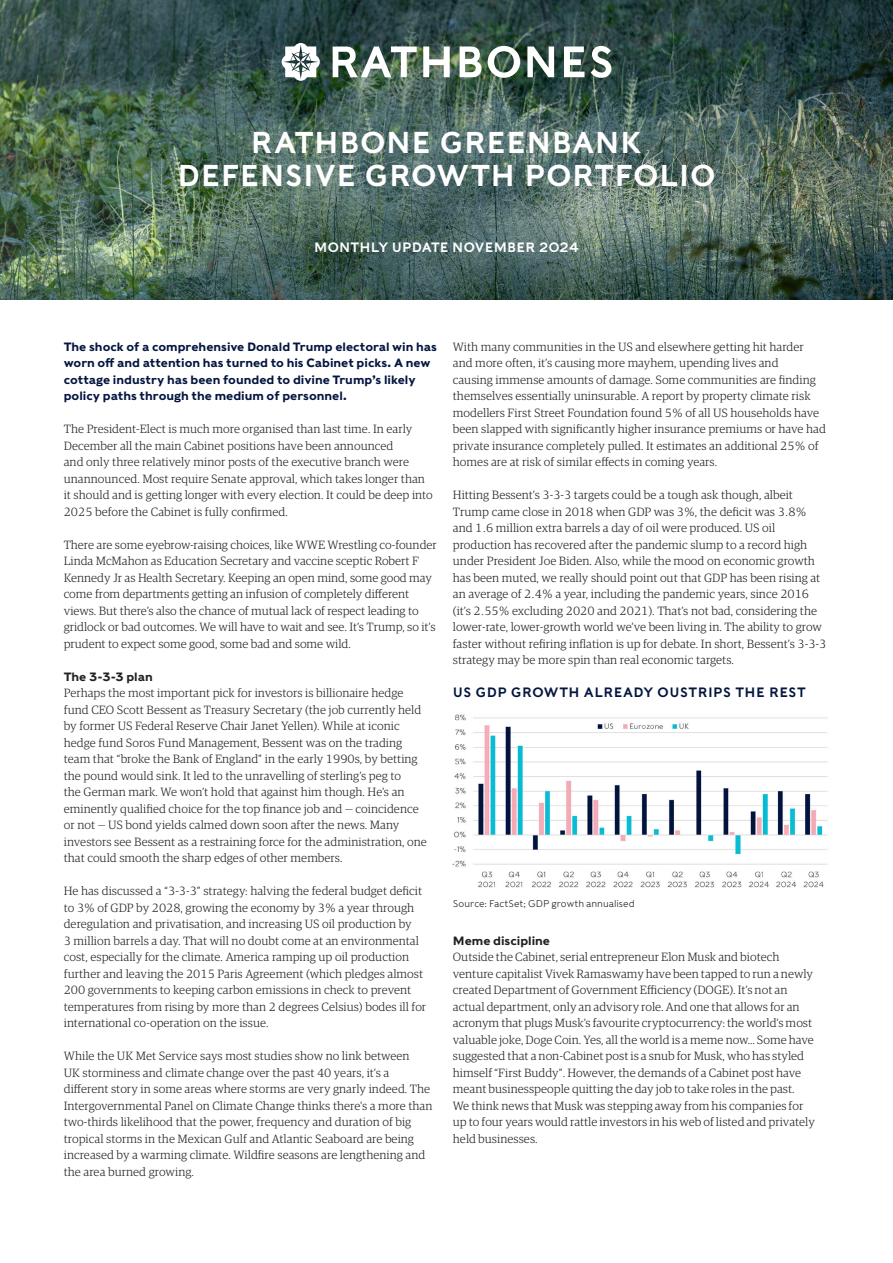
<style>
.page{position:relative;width:893px;height:1263px;background:#fff}
.page>*{position:absolute;margin:0;border:0;box-sizing:border-box;transform-origin:0 0}
.t1{font:30px/33px "Rathbones Sans";letter-spacing:.02em;color:#fff;text-align:center}
.image_graph_titles{font:13.5px "Rathbones Sans";letter-spacing:.03em;color:#041640}
.t2{font:13.5px "Rathbones Sans";letter-spacing:.015em;color:#fff}
.body_copy{font:300 12px/16.5px "Guardian RTB Egyp";color:#242021}
.body_copy-2{font:300 12px/16.5px "Guardian RTB Egyp";color:#231f20}
.image_graph_titles-2{font:300 12px/16.5px "Guardian RTB Egyp";color:#231f20}
.intro_para{font:700 12px/16.5px "Rathbones Sans";color:#041640}
.headings{font:700 12px "Rathbones Sans";color:#231f20}
.headings-2{font:700 12px "Rathbones Sans";color:#242021}
.source_and_legends{font:300 9.75px "Rathbones Sans";color:#231f20}
</style>
<div class="page">
<img style="left:0;top:0;width:893px;height:299px">
<svg style="left:333px;top:46px;width:84px;height:31px"></svg>
<svg style="left:423px;top:46px;width:27px;height:31px"></svg>
<svg style="left:460px;top:46px;width:22px;height:31px"></svg>
<svg style="left:488px;top:46px;width:32px;height:32px"></svg>
<svg style="left:527px;top:46px;width:27px;height:31px"></svg>
<svg style="left:564px;top:46px;width:20px;height:31px"></svg>
<svg style="left:591px;top:46px;width:20px;height:32px"></svg>
<svg style="left:282px;top:43px;width:39px;height:38px"></svg>
<img style="left:453px;top:714px;width:374px;height:174px">
<p class="t1" style="left:178px;top:125px;width:539px">RATHBONE GREENBANK<br>DEFENSIVE GROWTH PORTFOLIO</p>
<p class="t2" style="left:314px;top:239px;width:266px">MONTHLY UPDATE NOVEMBER 2024</p>
<p class="intro_para" style="left:64px;top:338px;width:375px">The shock of a comprehensive Donald Trump electoral win has worn off and attention has turned to his Cabinet picks. A new cottage industry has been founded to divine Trump’s likely policy paths through the medium of personnel.</p>
<p class="body_copy" style="left:64px;top:420px;width:371px">The President-Elect is much more organised than last time. In early December all the main Cabinet positions have been announced<br>and only three relatively minor posts of the executive branch were unannounced. Most require Senate approval, which takes longer than it should and is getting longer with every election. It could be deep into 2025 before the Cabinet is fully confirmed.</p>
<p class="body_copy" style="left:64px;top:536px;width:375px">There are some eyebrow-raising choices, like WWE Wrestling co-founder Linda McMahon as Education Secretary and vaccine sceptic Robert F Kennedy Jr as Health Secretary. Keeping an open mind, some good may come from departments getting an infusion of completely different views. But there’s also the chance of mutual lack of respect leading to gridlock or bad outcomes. We will have to wait and see. It’s Trump, so it’s prudent to expect some good, some bad and some wild.</p>
<p class="headings-2" style="left:64px;top:669px;width:90px">The 3-3-3 plan</p>
<p class="body_copy" style="left:64px;top:684px;width:365px">Perhaps the most important pick for investors is billionaire hedge fund CEO Scott Bessent as Treasury Secretary (the job currently held by former US Federal Reserve Chair Janet Yellen). While at iconic hedge fund Soros Fund Management, Bessent was on the trading team that “broke the Bank of England” in the early 1990s, by betting the pound would sink. It led to the unravelling of sterling’s peg to<br>the German mark. We won’t hold that against him though. He’s an eminently qualified choice for the top finance job and — coincidence or not — US bond yields calmed down soon after the news. Many investors see Bessent as a restraining force for the administration, one that could smooth the sharp edges of other members.</p>
<p class="body_copy" style="left:64px;top:882px;width:364px">He has discussed a “3-3-3” strategy: halving the federal budget deficit to 3% of GDP by 2028, growing the economy by 3% a year through deregulation and privatisation, and increasing US oil production by<br>3 million barrels a day. That will no doubt come at an environmental cost, especially for the climate. America ramping up oil production further and leaving the 2015 Paris Agreement (which pledges almost 200 governments to keeping carbon emissions in check to prevent temperatures from rising by more than 2 degrees Celsius) bodes ill for international co-operation on the issue.</p>
<p class="body_copy" style="left:64px;top:1047px;width:370px">While the UK Met Service says most studies show no link between<br>UK storminess and climate change over the past 40 years, it’s a different story in some areas where storms are very gnarly indeed. The Intergovernmental Panel on Climate Change thinks there’s a more than two-thirds likelihood that the power, frequency and duration of big tropical storms in the Mexican Gulf and Atlantic Seaboard are being increased by a warming climate. Wildfire seasons are lengthening and the area burned growing.</p>
<p class="body_copy-2" style="left:453px;top:338px;width:375px">With many communities in the US and elsewhere getting hit harder and more often, it’s causing more mayhem, upending lives and<br>causing immense amounts of damage. Some communities are finding themselves essentially uninsurable. A report by property climate risk modellers First Street Foundation found 5% of all US households have been slapped with significantly higher insurance premiums or have had private insurance completely pulled. It estimates an additional 25% of homes are at risk of similar effects in coming years.</p>
<p class="body_copy-2" style="left:453px;top:486px;width:375px">Hitting Bessent’s 3-3-3 targets could be a tough ask though, albeit Trump came close in 2018 when GDP was 3%, the deficit was 3.8% and 1.6 million extra barrels a day of oil were produced. US oil production has recovered after the pandemic slump to a record high under President Joe Biden. Also, while the mood on economic growth has been muted, we really should point out that GDP has been rising at an average of 2.4% a year, including the pandemic years, since 2016 (it’s 2.55% excluding 2020 and 2021). That’s not bad, considering the lower-rate, lower-growth world we’ve been living in. The ability to grow faster without refiring inflation is up for debate. In short, Bessent’s 3-3-3 strategy may be more spin than real economic targets.</p>
<p class="image_graph_titles" style="left:453px;top:684px;width:354px">US GDP GROWTH ALREADY OUSTRIPS THE REST</p>
<p class="source_and_legends" style="left:453px;top:898px;width:183px">Source: FactSet; GDP growth annualised</p>
<p class="headings" style="left:453px;top:933px;width:99px">Meme discipline</p>
<p class="image_graph_titles-2" style="left:453px;top:948px;width:364px">Outside the Cabinet, serial entrepreneur Elon Musk and biotech venture capitalist Vivek Ramaswamy have been tapped to run a newly created Department of Government Efficiency (DOGE). It’s not an actual department, only an advisory role. And one that allows for an acronym that plugs Musk’s favourite cryptocurrency: the world’s most valuable joke, Doge Coin. Yes, all the world is a meme now… Some have suggested that a non-Cabinet post is a snub for Musk, who has styled himself “First Buddy”. However, the demands of a Cabinet post have meant businesspeople quitting the day job to take roles in the past.<br>We think news that Musk was stepping away from his companies for up to four years would rattle investors in his web of listed and privately held businesses.</p>
</div>
